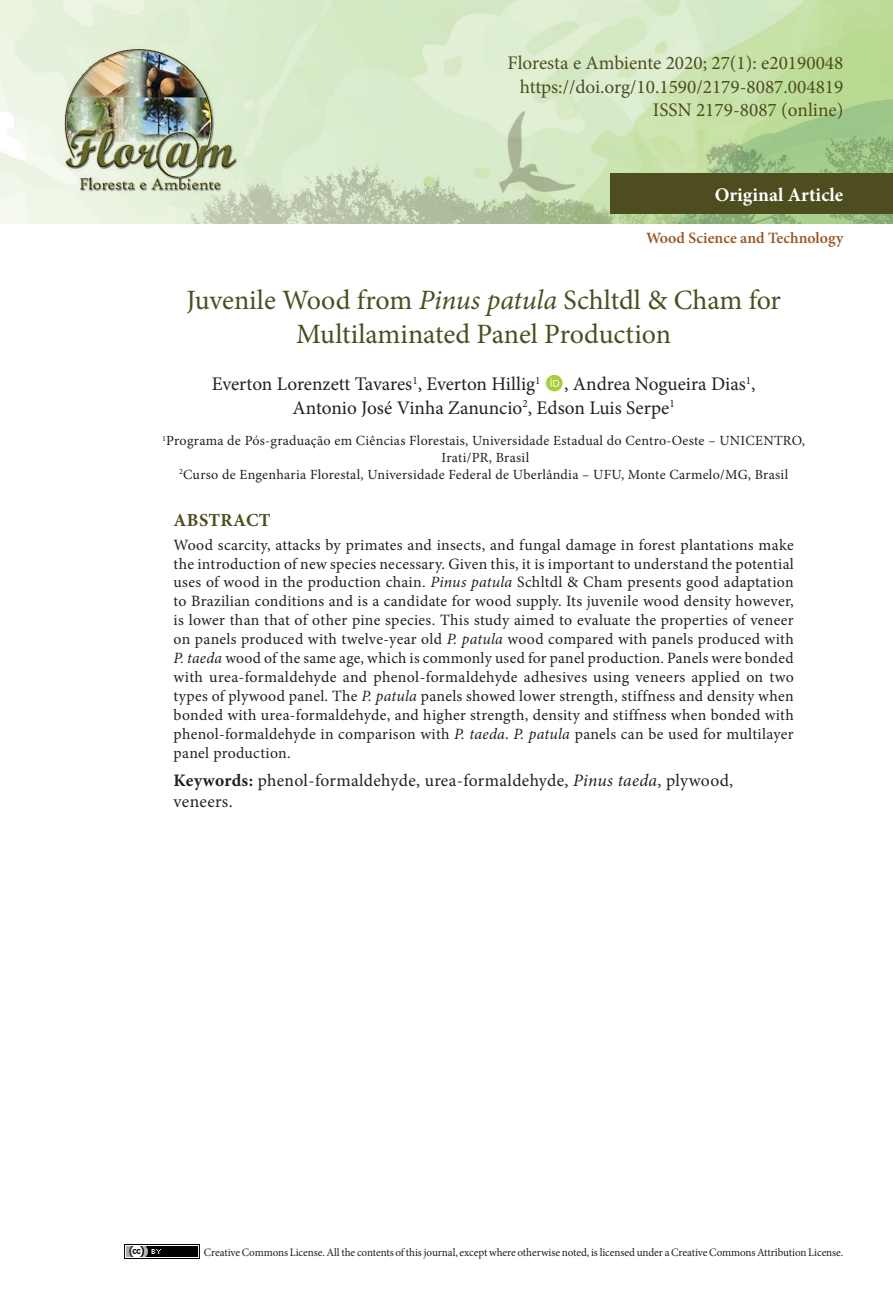
<style>
.page{position:relative;width:893px;height:1315px;background:#fff}
.page>*{position:absolute;margin:0;border:0;box-sizing:border-box;transform-origin:0 0}
.ArticleTitle{font:28px/33.6px "Minion Pro";letter-spacing:-.005em;color:#4d4d1f;text-align:center}
.Authors{font:19.25px/23.1px "Minion Pro";color:#231f20;text-align:center}
.t1{font:19.25px/23.1px "Minion Pro";color:#4d4d1f;text-align:right}
.t2{font:700 19.25px "Minion Pro";color:#fff}
.AbstractTitle{font:700 18.38px "Minion Pro";letter-spacing:.02em;color:#4d4d1f}
.Keywords{font:17.5px/21px "Minion Pro";letter-spacing:.015em;color:#231f20}
.Abstract{font:15.75px/18.9px "Minion Pro";letter-spacing:.015em;color:#231f20;text-align:justify}
.t3{font:600 15.75px "Minion Pro";color:#9a5320}
.Affiliations{font:14px/16.8px "Minion Pro";letter-spacing:.02em;color:#231f20;text-align:center}
.t4{font:11.38px "Minion Pro";letter-spacing:-.01em;color:#231f20}
.s1{font-style:italic}
.s2{font-weight:700}
</style>
<div class="page">
<img style="left:0;top:0;width:893px;height:223px">
<div style="left:610px;top:174px;width:283px;height:40px;background:#4d4d1f"></div>
<img style="left:124px;top:1244px;width:75px;height:15px">
<p class="t1" style="left:507px;top:52px;width:337px">Floresta e Ambiente 2020; 27(1): e20190048 https://doi.org/10.1590/2179-8087.004819<br>ISSN 2179-8087 (online)</p>
<p class="t2" style="left:715px;top:181px;width:130px">Original Article</p>
<p class="t3" style="left:646px;top:227px;width:199px">Wood Science and Technology</p>
<p class="ArticleTitle" style="left:186px;top:283px;width:596px">Juvenile Wood from <span class="s1">Pinus patula</span> Schltdl &amp; Cham for<br>Multilaminated Panel Production</p>
<p class="Authors" style="left:212px;top:373px;width:545px">Everton Lorenzett Tavares<sup>1</sup>, Everton Hillig<sup>1</sup> , Andrea Nogueira Dias<sup>1</sup>,<br>Antonio José Vinha Zanuncio<sup>2</sup>, Edson Luis Serpe<sup>1</sup></p>
<p class="Affiliations" style="left:162px;top:432px;width:644px"><sup>1</sup>Programa de Pós-graduação em Ciências Florestais, Universidade Estadual do Centro-Oeste – UNICENTRO,<br>Irati/PR, Brasil</p>
<p class="Affiliations" style="left:179px;top:466px;width:610px"><sup>2</sup>Curso de Engenharia Florestal, Universidade Federal de Uberlândia – UFU, Monte Carmelo/MG, Brasil</p>
<p class="AbstractTitle" style="left:174px;top:507px;width:99px">ABSTRACT</p>
<p class="Abstract" style="left:174px;top:535px;width:622px">Wood scarcity, attacks by primates and insects, and fungal damage in forest plantations make the introduction of new species necessary. Given this, it is important to understand the potential uses of wood in the production chain. <span class="s1">Pinus patula</span> Schltdl &amp; Cham presents good adaptation to Brazilian conditions and is a candidate for wood supply. Its juvenile wood density however, is lower than that of other pine species. This study aimed to evaluate the properties of veneer on panels produced with twelve-year old <span class="s1">P. patula</span> wood compared with panels produced with <span class="s1">P. taeda</span> wood of the same age, which is commonly used for panel production. Panels were bonded with urea-formaldehyde and phenol-formaldehyde adhesives using veneers applied on two types of plywood panel. The <span class="s1">P. patula</span> panels showed lower strength, stiffness and density when bonded with urea-formaldehyde, and higher strength, density and stiffness when bonded with phenol-formaldehyde in comparison with <span class="s1">P. taeda</span>. <span class="s1">P. patula</span> panels can be used for multilayer panel production.</p>
<p class="Keywords" style="left:174px;top:770px;width:561px"><span class="s2">Keywords:</span> phenol-formaldehyde, urea-formaldehyde, <span class="s1">Pinus taeda</span>, plywood, veneers.</p>
<p class="t4" style="left:204px;top:1244px;width:641px">Creative Commons License. All the contents of this journal, except where otherwise noted, is licensed under a Creative Commons Attribution License.</p>
</div>
